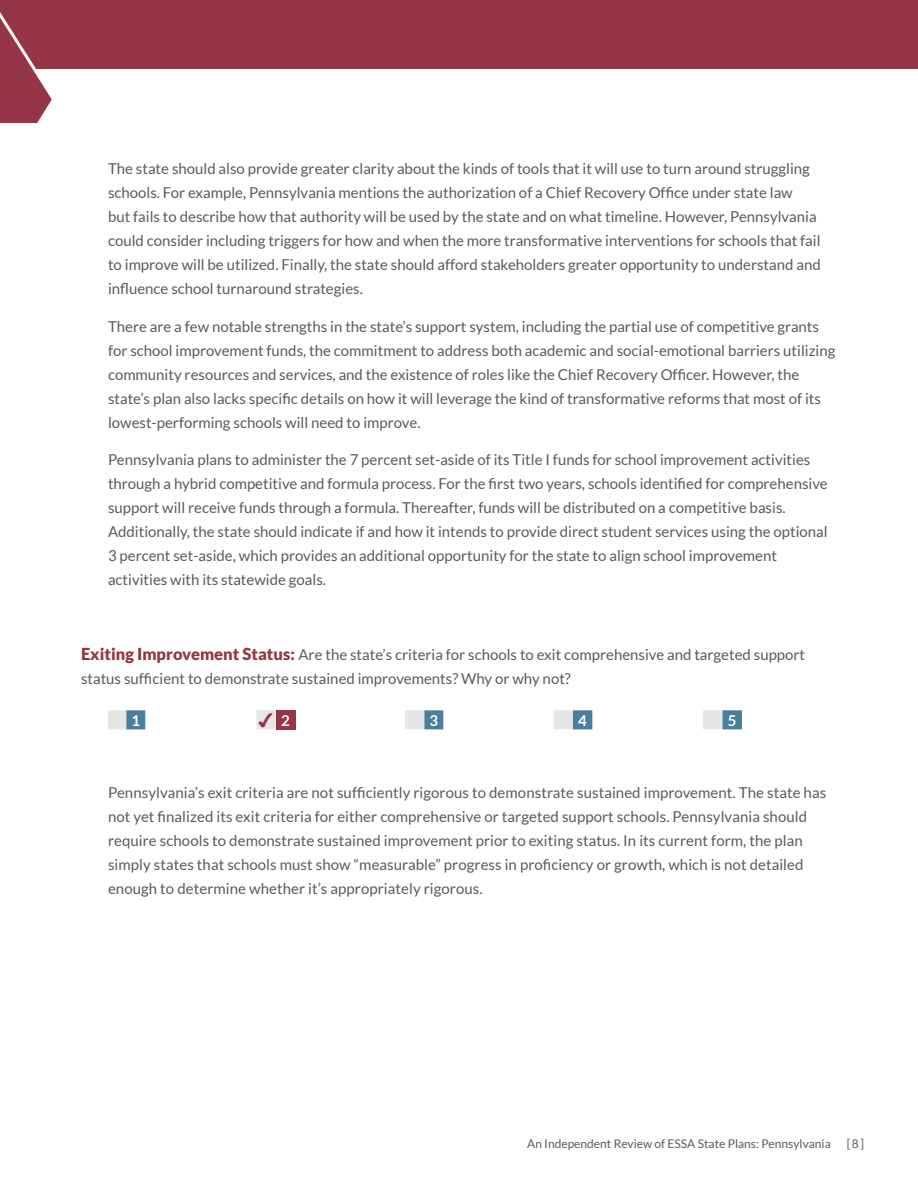
<style>
.page{position:relative;width:918px;height:1188px;background:#fff}
.page>*{position:absolute;margin:0;border:0;box-sizing:border-box;transform-origin:0 0}
.t1{font:18px "Monotype Sorts";color:#953545}
.BodyIndent{font:15px/24px "Lato";color:#5a5a5a}
.question{font:15px/24px "Lato";color:#5a5a5a}
.Header_1{font:700 15px "Lato";color:#fff}
.t2{font:12px "Lato";color:#5a5a5a}
.s1{font-weight:900;font-size:16.5px;color:#953545}
</style>
<div class="page">
<div style="left:56px;top:0;width:862px;height:69px;background:#953545"></div>
<svg style="left:0;top:0;width:56px;height:123px;background:#a24e5c"></svg>
<svg style="left:108px;top:710px;width:634px;height:19px"></svg>
<div style="left:276px;top:710px;width:19px;height:19px;background:#953545"></div>
<p class="BodyIndent" style="left:108px;top:157px;width:714px">The state should also provide greater clarity about the kinds of tools that it will use to turn around struggling schools. For example, Pennsylvania mentions the authorization of a Chief Recovery Office under state law<br>but fails to describe how that authority will be used by the state and on what timeline. However, Pennsylvania could consider including triggers for how and when the more transformative interventions for schools that fail to improve will be utilized. Finally, the state should afford stakeholders greater opportunity to understand and influence school turnaround strategies.</p>
<p class="BodyIndent" style="left:108px;top:314px;width:729px">There are a few notable strengths in the state’s support system, including the partial use of competitive grants for school improvement funds, the commitment to address both academic and social-emotional barriers utilizing community resources and services, and the existence of roles like the Chief Recovery Officer. However, the state’s plan also lacks specific details on how it will leverage the kind of transformative reforms that most of its lowest-performing schools will need to improve.</p>
<p class="BodyIndent" style="left:108px;top:448px;width:721px">Pennsylvania plans to administer the 7 percent set-aside of its Title I funds for school improvement activities through a hybrid competitive and formula process. For the first two years, schools identified for comprehensive support will receive funds through a formula. Thereafter, funds will be distributed on a competitive basis.<br>Additionally, the state should indicate if and how it intends to provide direct student services using the optional 3 percent set-aside, which provides an additional opportunity for the state to align school improvement activities with its statewide goals.</p>
<p class="question" style="left:81px;top:643px;width:726px"><span class="s1">Exiting Improvement Status:</span> Are the state’s criteria for schools to exit comprehensive and targeted support status sufficient to demonstrate sustained improvements? Why or why not?</p>
<p class="Header_1" style="left:131px;top:712px;width:10px">1</p>
<p class="t1" style="left:258px;top:713px;width:18px">4</p>
<p class="Header_1" style="left:281px;top:712px;width:10px">2</p>
<p class="Header_1" style="left:430px;top:712px;width:10px">3</p>
<p class="Header_1" style="left:578px;top:712px;width:10px">4</p>
<p class="Header_1" style="left:728px;top:712px;width:10px">5</p>
<p class="BodyIndent" style="left:108px;top:781px;width:720px">Pennsylvania’s exit criteria are not sufficiently rigorous to demonstrate sustained improvement. The state has not yet finalized its exit criteria for either comprehensive or targeted support schools. Pennsylvania should require schools to demonstrate sustained improvement prior to exiting status. In its current form, the plan simply states that schools must show “measurable” progress in proficiency or growth, which is not detailed enough to determine whether it’s appropriately rigorous.</p>
<p class="t2" style="left:527px;top:1136px;width:305px">An Independent Review of ESSA State Plans: Pennsylvania</p>
<p class="t2" style="left:847px;top:1136px;width:19px">[8]</p>
</div>
